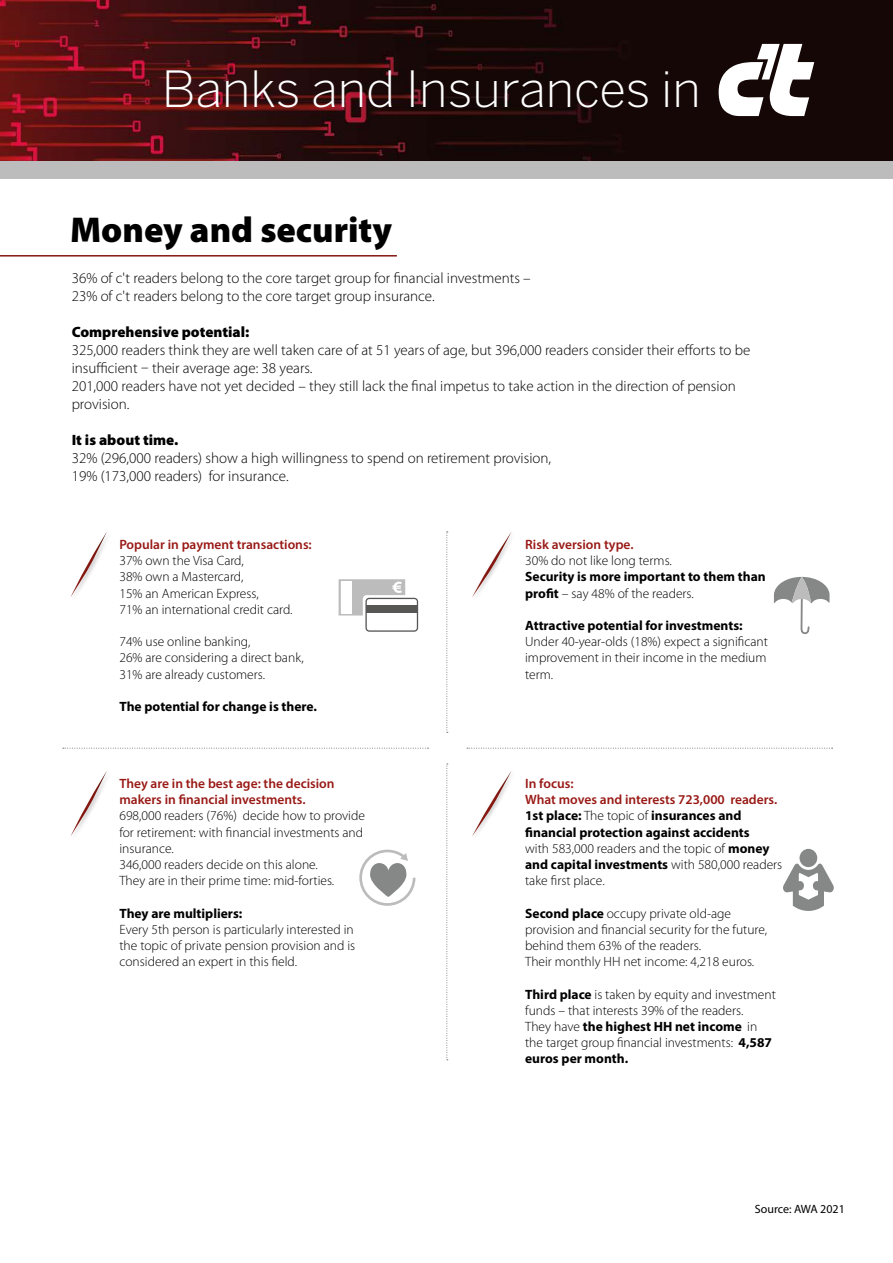
<style>
.page{position:relative;width:893px;height:1263px;background:#fff}
.page>*{position:absolute;margin:0;border:0;box-sizing:border-box;transform-origin:0 0}
.t1{font:300 49.5px "Benton Sans";color:#fff}
.t2{font:900 36px "Myriad Pro";color:#000}
.t3{font:300 15px/18px "Myriad Pro";color:#000}
.t4{font:900 15px "Myriad Pro";color:#000}
.t5{font:300 13.5px/16.2px "Myriad Pro";color:#000}
.t6{font:700 13.5px/16.2px "Myriad Pro";color:#000}
.t7{font:600 13.5px/16.2px "Myriad Pro";color:#981915}
.t8{font:12px "Myriad Pro";color:#000}
.s1{font-weight:300}
.s2{font-weight:600;color:#981915}
.s3{font-weight:700}
</style>
<div class="page">
<img style="left:0;top:0;width:893px;height:162px">
<div style="left:0;top:162px;width:893px;height:17px;background:#bcbcbc"></div>
<svg style="left:719px;top:44px;width:95px;height:72px"></svg>
<svg style="left:359px;top:850px;width:56px;height:56px"></svg>
<hr style="left:0;top:255px;width:397px;height:2px;background:#851811">
<svg style="left:70px;top:532px;width:37px;height:65px"></svg>
<svg style="left:70px;top:771px;width:37px;height:65px"></svg>
<svg style="left:63px;top:748px;width:365px;height:1px"></svg>
<svg style="left:467px;top:532px;width:367px;height:379px"></svg>
<svg style="left:446px;top:531px;width:2px;height:202px"></svg>
<svg style="left:446px;top:764px;width:2px;height:296px"></svg>
<svg style="left:339px;top:579px;width:79px;height:53px"></svg>
<div style="left:366px;top:605px;width:51px;height:8px;background:#575756"></div>
<h1 class="t1" style="left:162px;top:60px;width:541px">Banks and Insurances in</h1>
<h2 class="t2" style="left:70px;top:209px;width:324px">Money and security</h2>
<p class="t3" style="left:72px;top:269px;width:461px">36% of c't readers belong to the core target group for financial investments –<br>23% of c't readers belong to the core target group insurance.</p>
<p class="t4" style="left:72px;top:323px;width:179px">Comprehensive potential:</p>
<p class="t3" style="left:72px;top:341px;width:680px">325,000 readers think they are well taken care of at 51 years of age, but 396,000 readers consider their efforts to be insufficient – their average age: 38 years.<br>201,000 readers have not yet decided – they still lack the final impetus to take action in the direction of pension provision.</p>
<p class="t4" style="left:72px;top:431px;width:108px">It is about time.</p>
<p class="t3" style="left:72px;top:449px;width:481px">32% (296,000 readers) show a high willingness to spend on retirement provision,<br>19% (173,000 readers) for insurance.</p>
<p class="t7" style="left:119px;top:536px;width:194px">Popular in payment transactions:</p>
<p class="t5" style="left:119px;top:553px;width:175px">37% own the Visa Card,<br>38% own a Mastercard,<br>15% an American Express,<br>71% an international credit card.</p>
<p class="t5" style="left:119px;top:634px;width:186px">74% use online banking,<br>26% are considering a direct bank,<br>31% are already customers.</p>
<p class="t6" style="left:119px;top:698px;width:199px">The potential for change is there.</p>
<p class="t7" style="left:119px;top:775px;width:217px">They are in the best age: the decision makers in financial investments.</p>
<p class="t5" style="left:119px;top:808px;width:247px">698,000 readers (76%) decide how to provide for retirement: with financial investments and insurance.<br>346,000 readers decide on this alone.<br>They are in their prime time: mid-forties.</p>
<p class="t6" style="left:119px;top:904px;width:124px">They are multipliers:</p>
<p class="t5" style="left:119px;top:921px;width:237px;text-align:justify">Every 5th person is particularly interested in the topic of private pension provision and is considered an expert in this field.</p>
<p class="t7" style="left:525px;top:536px;width:110px">Risk aversion type.</p>
<p class="t5" style="left:525px;top:553px;width:148px">30% do not like long terms.</p>
<p class="t6" style="left:525px;top:568px;width:242px">Security is more important to them than profit <span class="s1">– say 48% of the readers.</span></p>
<p class="t6" style="left:525px;top:617px;width:219px">Attractive potential for investments:</p>
<p class="t5" style="left:525px;top:634px;width:244px;text-align:justify">Under 40-year-olds (18%) expect a significant improvement in their income in the medium term.</p>
<p class="t6" style="left:525px;top:775px;width:259px"><span class="s2">In focus:<br>What moves and interests 723,000 readers.<br></span>1st place: <span class="s1">The topic of</span> insurances and financial protection against accidents<br><span class="s1">with 583,000 readers and the topic of</span> money and capital investments <span class="s1">with 580,000 readers take first place.</span></p>
<p class="t5" style="left:525px;top:905px;width:244px"><span class="s3">Second place</span> occupy private old-age provision and financial security for the future, behind them 63% of the readers.<br>Their monthly HH net income: 4,218 euros.</p>
<p class="t5" style="left:525px;top:986px;width:252px"><span class="s3">Third place</span> is taken by equity and investment funds – that interests 39% of the readers.<br>They have <span class="s3">the highest HH net income</span> in the target group financial investments: <span class="s3">4,587 euros per month.</span></p>
<p class="t8" style="left:755px;top:1202px;width:92px">Source: AWA 2021</p>
</div>
